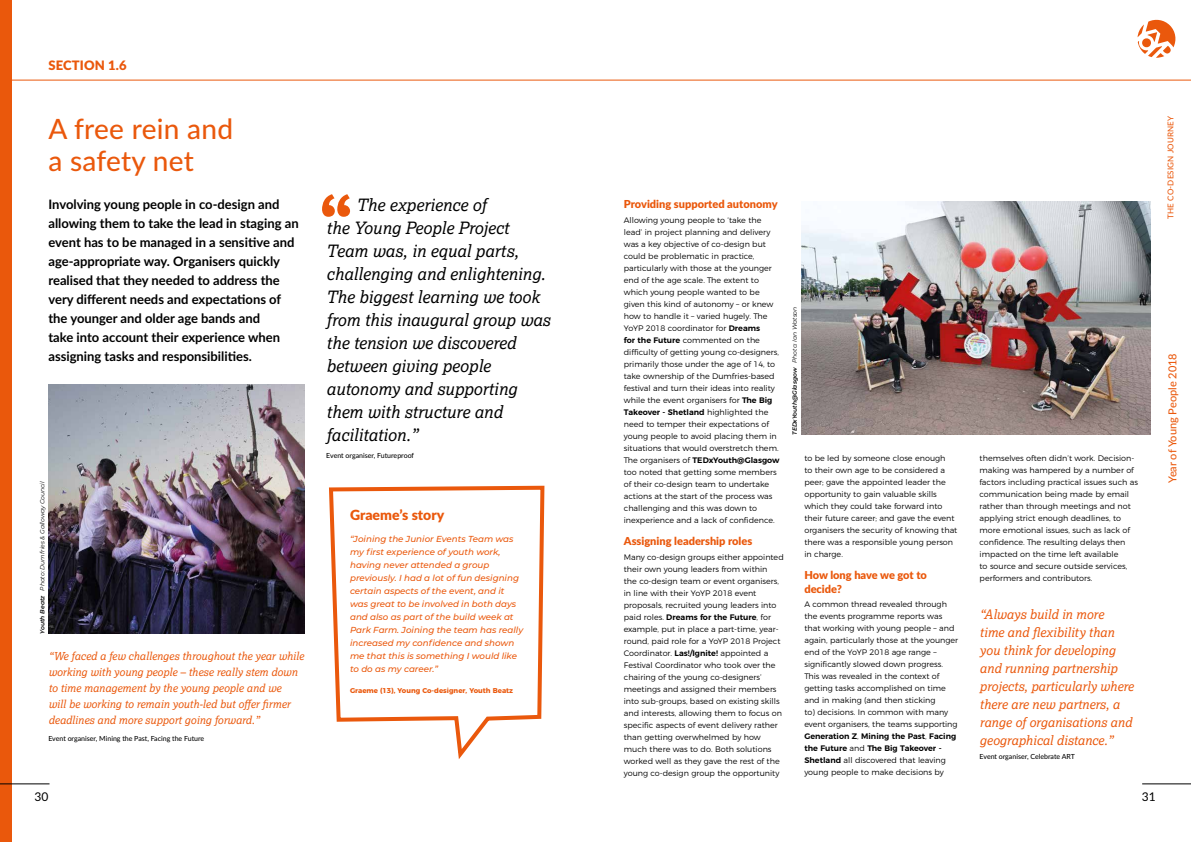
<style>
.page{position:relative;width:1191px;height:842px;background:#fff}
.page>*{position:absolute;margin:0;border:0;box-sizing:border-box;transform-origin:0 0}
.t1{font:500 28px/32px "Lato";letter-spacing:.01em;color:#ea580c}
.t2{font:italic 17px/23px "Lexia";color:#000}
.t3{font:900 14px "Lato";color:#ea580c}
.t4{font:700 13px/19px "Lato";color:#000}
.t5{font:italic 13px/18px "Lexia";color:#ea580c}
.t6{font:900 13px "Lato";letter-spacing:.01em;color:#ea580c}
.t7{font:12px "Lato";color:#000}
.t8{font:italic 11px/16px "Lexia";color:#ea580c}
.t9{font:900 11px/13.5px "Lato";color:#ea580c}
.t10{font:500 11px "Lato";color:#ea580c}
.t11{font:italic 500 8.7px/13px "Montserrat";color:#ea580c}
.t12{font:300 8px/12px "Montserrat";color:#000}
.t13{font:500 8px "Lato";letter-spacing:.02em;color:#ea580c}
.t14{font:500 7px "Lato";color:#000}
.t15{font:700 7px "Montserrat";color:#ea580c}
.t16{font:italic 6px "Montserrat";color:#000}
.t17{font:italic 600 6px "Montserrat";color:#000}
.s1{font-weight:600}
.s2{font-weight:400}
</style>
<div class="page">
<svg style="left:1137px;top:19px;width:39px;height:39px"></svg>
<div style="left:0;top:0;width:12px;height:842px;background:#ea580c"></div>
<hr style="left:7px;top:80px;width:1184px;height:1px;background:#ea580c">
<hr style="left:1142px;top:784px;width:49px;height:1px;background:#000">
<hr style="left:0;top:784px;width:50px;height:1px;background:#000">
<img style="left:48px;top:385px;width:257px;height:249px">
<svg style="left:322px;top:194px;width:28px;height:23px"></svg>
<img style="left:801px;top:202px;width:349px;height:232px">
<svg style="left:329px;top:485px;width:216px;height:274px"></svg>
<p class="t6" style="left:48px;top:55px;width:80px">SECTION 1.6</p>
<h1 class="t1" style="left:48px;top:112px;width:186px">A free rein and a safety net</h1>
<p class="t4" style="left:48px;top:194px;width:252px">Involving young people in co-design and allowing them to take the lead in staging an event has to be managed in a sensitive and age-appropriate way. Organisers quickly</p>
<p class="t4" style="left:48px;top:270px;width:233px">realised that they needed to address the</p>
<p class="t4" style="left:48px;top:289px;width:234px">very different needs and expectations of</p>
<p class="t4" style="left:48px;top:308px;width:213px">the younger and older age bands and</p>
<p class="t4" style="left:48px;top:327px;width:233px">take into account their experience when assigning tasks and responsibilities.</p>
<p class="t16" style="left:38px;top:634px;width:154px;rotate:-90deg"><span class="s1">Youth Beatz</span> Photo: Dumfries &amp; Galloway Council</p>
<p class="t8" style="left:48px;top:648px;width:257px">“We faced a few challenges throughout the year while working with young people – these really stem down to time management by the young people and we</p>
<p class="t8" style="left:48px;top:696px;width:243px">will be working to remain youth-led but offer firmer</p>
<p class="t8" style="left:48px;top:712px;width:213px">deadlines and more support going forward.”</p>
<p class="t14" style="left:48px;top:734px;width:157px">Event organiser, Mining the Past, Facing the Future</p>
<p class="t2" style="left:356px;top:193px;width:131px">The experience of</p>
<p class="t2" style="left:326px;top:216px;width:184px">the Young People Project</p>
<p class="t2" style="left:326px;top:239px;width:225px">Team was, in equal parts, challenging and enlightening.<br>The biggest learning we took from this inaugural group was the tension we discovered between giving people autonomy and supporting them with structure and facilitation.”</p>
<p class="t14" style="left:326px;top:450px;width:89px">Event organiser, Futureproof</p>
<p class="t3" style="left:350px;top:505px;width:96px">Graeme’s story</p>
<p class="t11" style="left:350px;top:532px;width:175px">“Joining the Junior Events Team was my frst experience of youth work, having never attended a group previously. I had a lot of fun designing certain aspects of the event, and it was great to be involved in both days and also as part of the build week at Park Farm. Joining the team has really increased my confdence and shown me that this is something I would like to do as my career.”</p>
<p class="t15" style="left:350px;top:685px;width:165px">Graeme (13), Young Co-designer, Youth Beatz</p>
<p class="t9" style="left:624px;top:197px;width:155px">Providing supported autonomy</p>
<p class="t12" style="left:624px;top:213px;width:157px">Allowing young people to ‘take the lead’ in project planning and delivery was a key objective of co-design but could be problematic in practice, particularly with those at the younger end of the age scale. The extent to which young people wanted to be given this kind of autonomy – or knew how to handle it – varied hugely. The YoYP 2018 coordinator for <span class="s1">Dreams<br>for the Future</span> commented on the difculty of getting young co-designers, primarily those under the age of 14, to take ownership of the Dumfries-based festival and turn their ideas into reality while the event organisers for <span class="s1">The Big Takeover - Shetland</span> highlighted the need to temper their expectations of young people to avoid placing them in situations that would overstretch them.<br>The organisers of <span class="s1">TEDxYouth@Glasgow </span>too noted that getting some members of their co-design team to undertake actions at the start of the process was challenging and this was down to</p>
<p class="t17" style="left:790px;top:435px;width:130px;rotate:-90deg">TEDxYouth@Glasgow <span class="s2">Photo: Ian Watson</span></p>
<p class="t12" style="left:804px;top:451px;width:143px">to be led by someone close enough to their own age to be considered a peer; gave the appointed leader the opportunity to gain valuable skills which they could take forward into</p>
<p class="t12" style="left:979px;top:451px;width:160px">themselves often didn’t work. Decision&shy;making was hampered by a number of factors including practical issues such as communication being made by email rather than through meetings and not</p>
<p class="t12" style="left:624px;top:513px;width:152px">inexperience and a lack of confdence.</p>
<p class="t12" style="left:804px;top:511px;width:152px">their future career; and gave the event</p>
<p class="t12" style="left:979px;top:511px;width:143px">applying strict enough deadlines, to</p>
<p class="t12" style="left:804px;top:523px;width:154px">organisers the security of knowing that</p>
<p class="t12" style="left:979px;top:523px;width:152px">more emotional issues, such as lack of</p>
<p class="t9" style="left:624px;top:534px;width:130px">Assigning leadership roles</p>
<p class="t12" style="left:624px;top:550px;width:161px">Many co-design groups either appointed their own young leaders from within<br>the co-design team or event organisers, in line with their YoYP 2018 event proposals, recruited young leaders into paid roles. <span class="s1">Dreams for the Future</span>, for example, put in place a part-time, year&shy;round, paid role for a YoYP 2018 Project Coordinator. <span class="s1">Las!/Ignite!</span> appointed a Festival Coordinator who took over the chairing of the young co-designers’ meetings and assigned their members into sub-groups, based on existing skills and interests, allowing them to focus on specifc aspects of event delivery rather than getting overwhelmed by how much there was to do. Both solutions worked well as they gave the rest of the young co-design group the opportunity</p>
<p class="t12" style="left:979px;top:535px;width:149px">confdence. The resulting delays then impacted on the time left available to source and secure outside services, performers and contributors.</p>
<p class="t5" style="left:979px;top:605px;width:126px">“Always build in more</p>
<p class="t5" style="left:979px;top:623px;width:136px">time and flexibility than</p>
<p class="t5" style="left:979px;top:641px;width:156px">you think for developing and running partnership projects, particularly where there are new partners, a range of organisations and geographical distance.”</p>
<p class="t14" style="left:979px;top:752px;width:97px">Event organiser, Celebrate ART</p>
<p class="t12" style="left:804px;top:535px;width:150px">there was a responsible young person in charge.</p>
<p class="t9" style="left:804px;top:568px;width:124px">How long have we got to decide?</p>
<p class="t12" style="left:804px;top:598px;width:155px">A common thread revealed through the events programme reports was that working with young people – and again, particularly those at the younger end of the YoYP 2018 age range – signifcantly slowed down progress.<br>This was revealed in the context of getting tasks accomplished on time and in making (and then sticking<br>to) decisions. In common with many event organisers, the teams supporting <span class="s1">Generation Z</span>, <span class="s1">Mining the Past</span>, <span class="s1">Facing the Future</span> and <span class="s1">The Big Takeover - Shetland</span> all discovered that leaving young people to make decisions by</p>
<h3 class="t7" style="left:34px;top:788px;width:15px">30</h3>
<h3 class="t7" style="left:1141px;top:788px;width:15px">31</h3>
<p class="t13" style="left:1164px;top:219px;width:104px;rotate:-90deg">THE CO-DESIGN JOURNEY</p>
<h3 class="t10" style="left:1164px;top:483px;width:131px;rotate:-90deg">Year of Young People 2018</h3>
</div>
